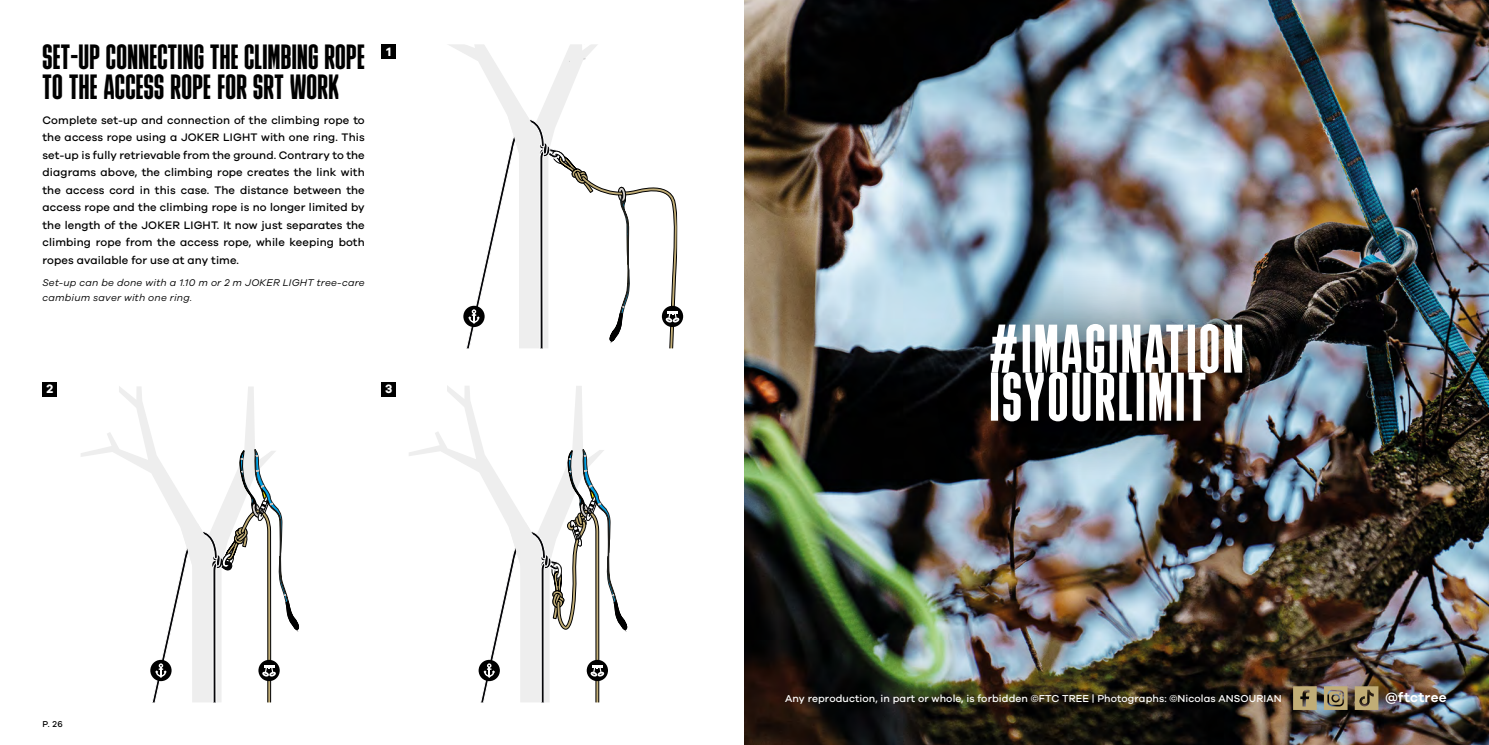
<style>
.page{position:relative;width:1489px;height:745px;background:#fff}
.page>*{position:absolute;margin:0;border:0;box-sizing:border-box;transform-origin:0 0}
.t1{font:35px/30px "Bulevar";letter-spacing:.01em;color:#000}
.t2{font:600 13.75px "Galano Grotesque";letter-spacing:.02em;color:#fff}
.t3{font:700 12.5px "Galano Grotesque";color:#fff}
.t4{font:500 11.25px/17.5px "Galano Grotesque";letter-spacing:.01em;color:#000;text-align:justify}
.t5{font:500 10.38px "Galano Grotesque";letter-spacing:.01em;color:#fff}
.t6{font:italic 10px/15px "Galano Grotesque";letter-spacing:.02em;color:#000}
.t7{font:500 8.75px "Galano Grotesque";color:#000}
</style>
<div class="page">
<img style="left:744px;top:0;width:744px;height:744px">
<div style="left:932px;top:265px;width:368px;height:214px;background:#000;opacity:.51"></div>
<svg style="left:990px;top:324px;width:251px;height:97px"></svg>
<svg style="left:1354px;top:685px;width:24px;height:24px"></svg>
<svg style="left:1323px;top:685px;width:24px;height:24px"></svg>
<svg style="left:1292px;top:685px;width:24px;height:24px"></svg>
<svg style="left:662px;top:305px;width:21px;height:22px"></svg>
<svg style="left:448px;top:44px;width:231px;height:304px"></svg>
<div style="left:381px;top:44px;width:15px;height:15px;background:#000"></div>
<div style="left:43px;top:381px;width:14px;height:15px;background:#000"></div>
<div style="left:381px;top:381px;width:15px;height:15px;background:#000"></div>
<svg style="left:81px;top:386px;width:218px;height:316px"></svg>
<svg style="left:409px;top:386px;width:218px;height:316px"></svg>
<h1 class="t1" style="left:43px;top:42px;width:324px">SET-UP CONNECTING THE CLIMBING ROPE<br>TO THE ACCESS ROPE FOR SRT WORK</h1>
<p class="t4" style="left:43px;top:111px;width:324px">Complete set-up and connection of the climbing rope to the access rope using a JOKER LIGHT with one ring. This set-up is fully retrievable from the ground. Contrary to the diagrams above, the climbing rope creates the link with the access cord in this case. The distance between the access rope and the climbing rope is no longer limited by the length of the JOKER LIGHT. It now just separates the climbing rope from the access rope, while keeping both ropes available for use at any time.</p>
<p class="t6" style="left:43px;top:274px;width:324px">Set-up can be done with a 1.10 m or 2 m JOKER LIGHT tree-care cambium saver with one ring.</p>
<p class="t3" style="left:386px;top:44px;width:6px">1</p>
<p class="t3" style="left:46px;top:381px;width:8px">2</p>
<p class="t3" style="left:385px;top:381px;width:9px">3</p>
<p class="t7" style="left:43px;top:718px;width:22px">P. 26</p>
<p class="t5" style="left:785px;top:692px;width:498px">Any reproduction, in part or whole, is forbidden ©FTC TREE | Photographs: ©Nicolas ANSOURIAN</p>
<p class="t2" style="left:1384px;top:688px;width:63px">@ftctree</p>
</div>
